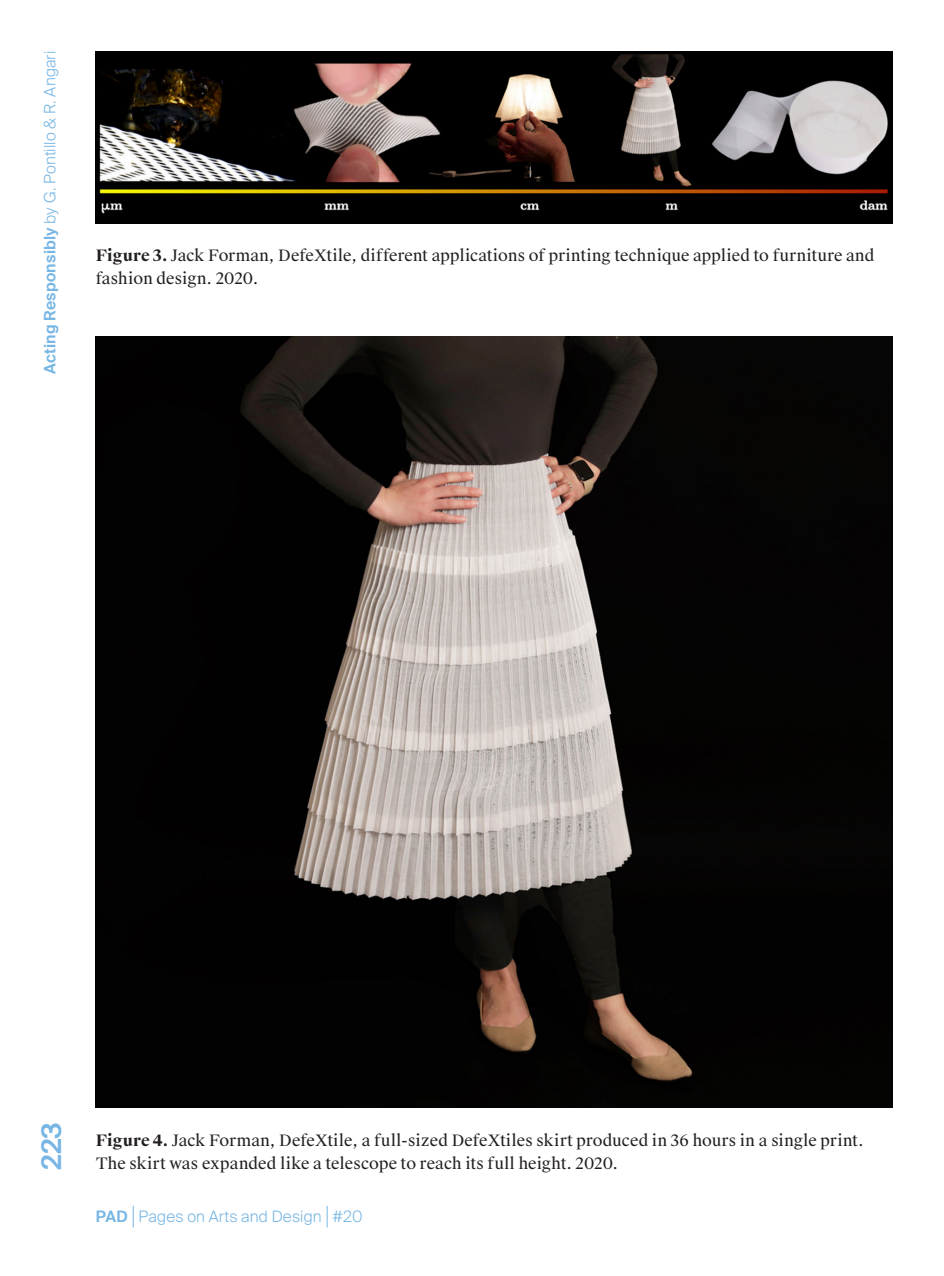
<style>
.page{position:relative;width:944px;height:1276px;background:#fff}
.page>*{position:absolute;margin:0;border:0;box-sizing:border-box;transform-origin:0 0}
.t1{font:600 27px "Suisse Intl";color:#77b6e4}
.DIDASCALIA{font:15.75px/22.5px "Suisse Works";letter-spacing:.01em;color:#231f20}
.t2{font:300 15.75px "Suisse Intl";letter-spacing:.015em;color:#77b6e4}
.s1{font-weight:600}
.s2{font-weight:700}
</style>
<div class="page">
<svg style="left:133px;top:1205px;width:1px;height:22px"></svg>
<svg style="left:327px;top:1205px;width:1px;height:22px"></svg>
<div style="left:96px;top:51px;width:797px;height:172px;background:#000"></div>
<img style="left:99px;top:54px;width:789px;height:160px">
<img style="left:96px;top:337px;width:797px;height:770px">
<p class="t2" style="left:41px;top:374px;width:325px;rotate:-90deg"><span class="s1">Acting Responsibly</span> by G. Pontillo &amp; R. Angari</p>
<p class="DIDASCALIA" style="left:96px;top:245px;width:780px"><span class="s2">Figure 3.</span> Jack Forman, DefeXtile, different applications of printing technique applied to furniture and fashion design. 2020.</p>
<h1 class="t1" style="left:36px;top:1170px;width:50px;rotate:-90deg">223</h1>
<p class="DIDASCALIA" style="left:96px;top:1129px;width:769px"><span class="s2">Figure 4.</span> Jack Forman, DefeXtile, a full-sized DefeXtiles skirt produced in 36 hours in a single print.<br>The skirt was expanded like a telescope to reach its full height. 2020.</p>
<p class="t2" style="left:96px;top:1207px;width:269px"><span class="s1">PAD</span> Pages on Arts and Design #20</p>
</div>
